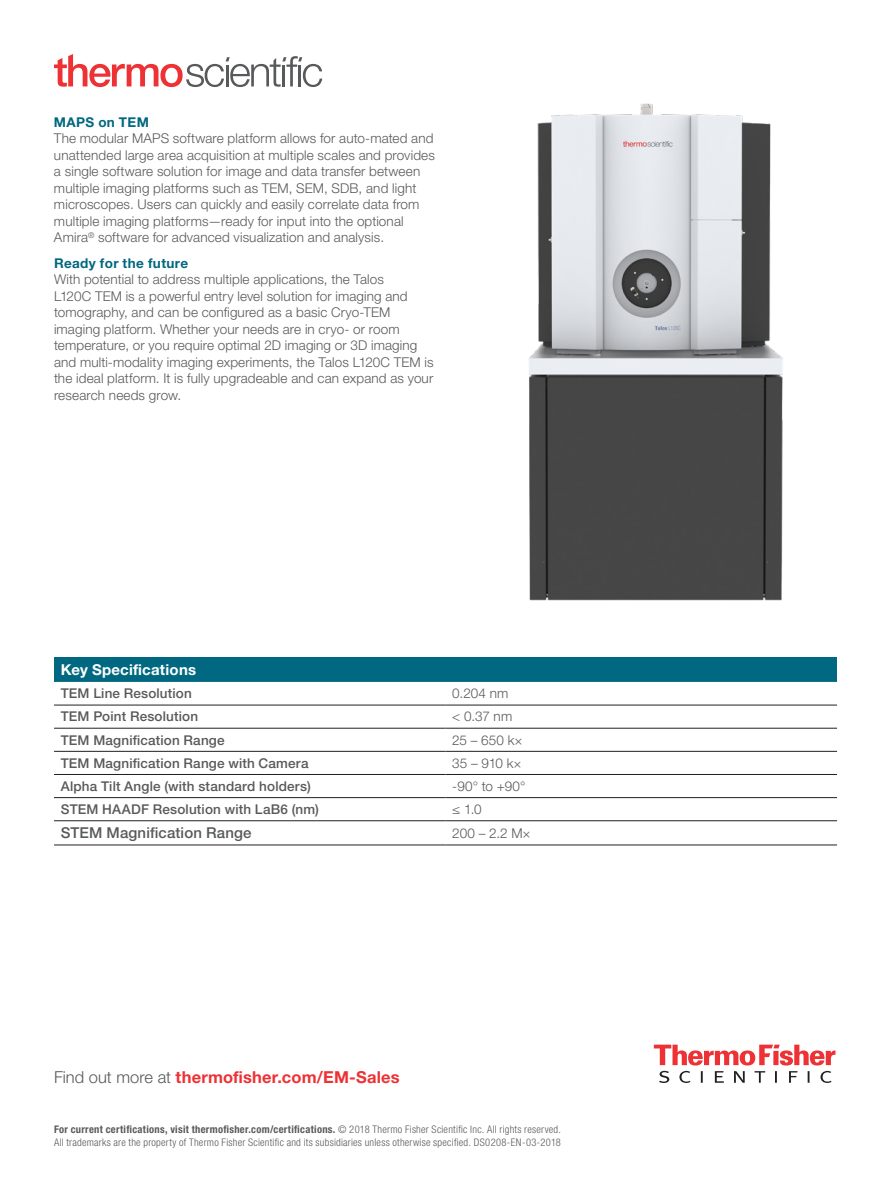
<style>
.page{position:relative;width:891px;height:1188px;background:#fff}
.page>*{position:absolute;margin:0;border:0;box-sizing:border-box;transform-origin:0 0}
.t1{font:700 16.5px "Helvetica Neue LT Pro";letter-spacing:.01em;color:#ee3134}
.t2{font:500 15px "Helvetica Neue LT Pro";letter-spacing:.01em;color:#58595b}
.t3{font:700 15px "Helvetica Neue LT Pro";letter-spacing:.015em;color:#fff}
.t4{font:300 13.5px/16.5px "Helvetica Neue LT Pro";letter-spacing:.01em;color:#58595b}
.t5{font:500 13.5px "Helvetica Neue LT Pro";letter-spacing:.015em;color:#58595b}
.t6{font:700 13.5px "Helvetica Neue LT Pro";letter-spacing:.03em;color:#006880}
.t7{font:300 condensed 10.5px/13.5px "Helvetica Neue LT Pro";letter-spacing:.025em;color:#58595b}
.s1{font-weight:300;color:#58595b}
.s2{font-weight:700}
</style>
<div class="page">
<img style="left:529px;top:103px;width:254px;height:498px">
<svg style="left:54px;top:54px;width:268px;height:33px"></svg>
<svg style="left:654px;top:1045px;width:182px;height:38px"></svg>
<div style="left:54px;top:658px;width:783px;height:24px;background:#006880"></div>
<svg style="left:54px;top:704px;width:783px;height:141px"></svg>
<hr style="left:54px;top:705px;width:392px;height:1px;background:#231f20">
<hr style="left:54px;top:728px;width:392px;height:1px;background:#231f20">
<hr style="left:446px;top:705px;width:391px;height:1px;background:#231f20">
<hr style="left:446px;top:728px;width:391px;height:1px;background:#231f20">
<hr style="left:54px;top:751px;width:392px;height:1px;background:#231f20">
<hr style="left:446px;top:751px;width:391px;height:1px;background:#231f20">
<hr style="left:54px;top:774px;width:392px;height:1px;background:#231f20">
<hr style="left:446px;top:774px;width:391px;height:1px;background:#231f20">
<hr style="left:54px;top:797px;width:392px;height:1px;background:#231f20">
<hr style="left:446px;top:797px;width:391px;height:1px;background:#231f20">
<hr style="left:54px;top:821px;width:392px;height:1px;background:#231f20">
<hr style="left:446px;top:821px;width:391px;height:1px;background:#231f20">
<hr style="left:54px;top:845px;width:392px;height:1px;background:#231f20">
<hr style="left:446px;top:845px;width:391px;height:1px;background:#231f20">
<p class="t6" style="left:54px;top:113px;width:96px">MAPS on TEM</p>
<p class="t4" style="left:54px;top:130px;width:383px">The modular MAPS software platform allows for auto-mated and unattended large area acquisition at multiple scales and provides a single software solution for image and data transfer between multiple imaging platforms such as TEM, SEM, SDB, and light microscopes. Users can quickly and easily correlate data from multiple imaging platforms—ready for input into the optional Amira<sup>®</sup> software for advanced visualization and analysis.</p>
<p class="t6" style="left:54px;top:255px;width:136px">Ready for the future</p>
<p class="t4" style="left:54px;top:271px;width:381px">With potential to address multiple applications, the Talos<br>L120C TEM is a powerful entry level solution for imaging and tomography, and can be configured as a basic Cryo-TEM imaging platform. Whether your needs are in cryo- or room temperature, or you require optimal 2D imaging or 3D imaging and multi-modality imaging experiments, the Talos L120C TEM is the ideal platform. It is fully upgradeable and can expand as your research needs grow.</p>
<p class="t3" style="left:61px;top:661px;width:137px">Key Specifications</p>
<p class="t5" style="left:61px;top:685px;width:133px">TEM Line Resolution</p>
<p class="t4" style="left:452px;top:685px;width:58px">0.204 nm</p>
<p class="t5" style="left:61px;top:709px;width:139px">TEM Point Resolution</p>
<p class="t4" style="left:452px;top:708px;width:61px">&lt; 0.37 nm</p>
<p class="t5" style="left:61px;top:732px;width:165px">TEM Magnification Range</p>
<p class="t4" style="left:452px;top:731px;width:72px">25 – 650 k×</p>
<p class="t5" style="left:61px;top:755px;width:249px">TEM Magnification Range with Camera</p>
<p class="t4" style="left:452px;top:754px;width:71px">35 – 910 k×</p>
<p class="t5" style="left:61px;top:778px;width:251px">Alpha Tilt Angle (with standard holders)</p>
<p class="t4" style="left:452px;top:778px;width:75px">-90° to +90°</p>
<p class="t5" style="left:61px;top:801px;width:259px">STEM HAADF Resolution with LaB6 (nm)</p>
<p class="t4" style="left:452px;top:801px;width:31px">≤ 1.0</p>
<p class="t2" style="left:61px;top:824px;width:192px">STEM Magnification Range</p>
<p class="t4" style="left:452px;top:824px;width:80px">200 – 2.2 M×</p>
<p class="t1" style="left:54px;top:1067px;width:347px"><span class="s1">Find out more at</span> thermofisher.com/EM-Sales</p>
<p class="t7" style="left:54px;top:1122px;width:508px"><span class="s2">For current certifications, visit thermofisher.com/certifications.</span> © 2018 Thermo Fisher Scientific Inc. All rights reserved.<br>All trademarks are the property of Thermo Fisher Scientific and its subsidiaries unless otherwise specified. DS0208-EN-03-2018</p>
</div>
